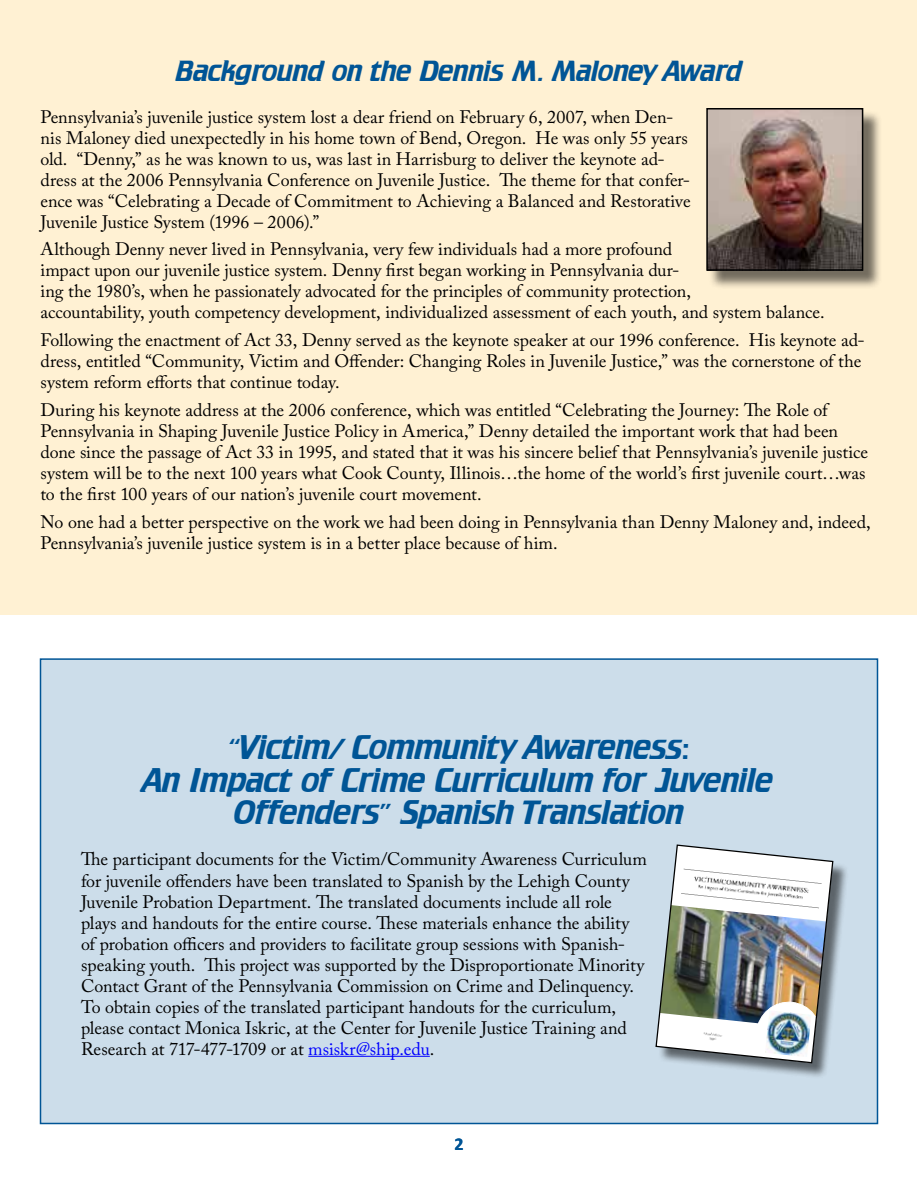
<style>
.page{position:relative;width:918px;height:1188px;background:#fff}
.page>*{position:absolute;margin:0;border:0;box-sizing:border-box;transform-origin:0 0}
.t1{font:30px/32.4px "Crillee";letter-spacing:-.015em;color:#005596;text-align:center}
.t2{font:25.5px "Crillee";letter-spacing:-.015em;color:#005596}
.t3{font:18px/21px "Adobe Caslon Pro";color:#000}
.t4{font:700 18px "Calibri";color:#005596}
.s1{color:#00f}
</style>
<div class="page">
<div style="left:40px;top:658px;width:838px;height:466px;background:#ccddea;border:2px solid #005596"></div>
<div style="left:1px;top:1px;width:916px;height:614px;background:#fff1d3"></div>
<div style="left:709px;top:110px;width:173px;height:180px;background:#000;opacity:.55"></div>
<img style="left:709px;top:111px;width:151px;height:157px">
<div style="left:706px;top:108px;width:157px;height:163px;border:2px solid #000"></div>
<hr style="left:308px;top:1056px;width:122px;height:1px;background:#00f">
<div style="left:658px;top:847px;width:191px;height:232px;background:#000;opacity:.55"></div>
<img style="left:655px;top:844px;width:179px;height:220px">
<h2 class="t2" style="left:176px;top:54px;width:568px">Background on the Dennis M. Maloney Award</h2>
<p class="t3" style="left:40px;top:106px;width:652px">Pennsylvania’s juvenile justice system lost a dear friend on February 6, 2007, when Den&shy;nis Maloney died unexpectedly in his home town of Bend, Oregon. He was only 55 years old. “Denny,” as he was known to us, was last in Harrisburg to deliver the keynote ad&shy;dress at the 2006 Pennsylvania Conference on Juvenile Justice. The theme for that confer&shy;ence was “Celebrating a Decade of Commitment to Achieving a Balanced and Restorative Juvenile Justice System (1996 – 2006).”</p>
<p class="t3" style="left:40px;top:239px;width:786px">Although Denny never lived in Pennsylvania, very few individuals had a more profound<br>impact upon our juvenile justice system. Denny first began working in Pennsylvania dur-<br>ing the 1980’s, when he passionately advocated for the principles of community protection,<br>accountability, youth competency development, individualized assessment of each youth, and system balance.</p>
<p class="t3" style="left:40px;top:329px;width:826px">Following the enactment of Act 33, Denny served as the keynote speaker at our 1996 conference. His keynote ad&shy;dress, entitled “Community, Victim and Offender: Changing Roles in Juvenile Justice,” was the cornerstone of the system reform efforts that continue today.</p>
<p class="t3" style="left:40px;top:399px;width:829px">During his keynote address at the 2006 conference, which was entitled “Celebrating the Journey: The Role of Pennsylvania in Shaping Juvenile Justice Policy in America,” Denny detailed the important work that had been done since the passage of Act 33 in 1995, and stated that it was his sincere belief that Pennsylvania’s juvenile justice system will be to the next 100 years what Cook County, Illinois…the home of the world’s first juvenile court…was to the first 100 years of our nation’s juvenile court movement.</p>
<p class="t3" style="left:40px;top:511px;width:832px">No one had a better perspective on the work we had been doing in Pennsylvania than Denny Maloney and, indeed,<br>Pennsylvania’s juvenile justice system is in a better place because of him.</p>
<h1 class="t1" style="left:145px;top:731px;width:630px">“Victim/ Community Awareness:<br>An Impact of Crime Curriculum for Juvenile<br>Offenders” Spanish Translation</h1>
<p class="t3" style="left:81px;top:849px;width:567px">The participant documents for the Victim/Community Awareness Curriculum for juvenile offenders have been translated to Spanish by the Lehigh County Juvenile Probation Department. The translated documents include all role plays and handouts for the entire course. These materials enhance the ability of probation officers and providers to facilitate group sessions with Spanish&shy;speaking youth. This project was supported by the Disproportionate Minority Contact Grant of the Pennsylvania Commission on Crime and Delinquency.<br>To obtain copies of the translated participant handouts for the curriculum, please contact Monica Iskric, at the Center for Juvenile Justice Training and Research at 717-477-1709 or at <span class="s1">msiskr@ship.edu</span>.</p>
<p class="t4" style="left:454px;top:1132px;width:11px">2</p>
</div>
